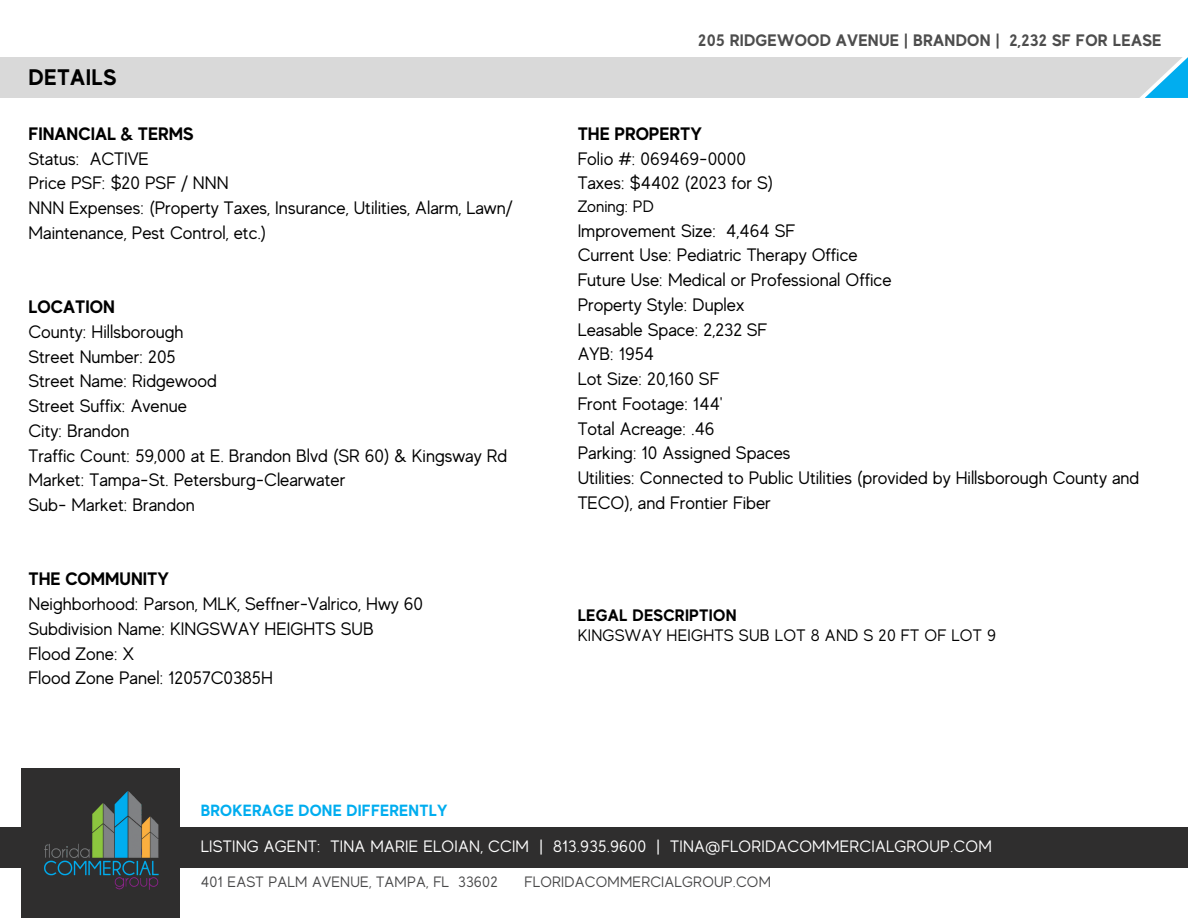
<style>
.page{position:relative;width:1188px;height:918px;background:#fff}
.page>*{position:absolute;margin:0;border:0;box-sizing:border-box;transform-origin:0 0}
.t1{font:700 22.5px "MADE Evolve Sans";letter-spacing:.02em;color:#000}
.t2{font:18px/24.8px "MADE Evolve Sans";color:#000}
.t3{font:16.65px/20.2px "MADE Evolve Sans";letter-spacing:.015em;color:#000}
.t4{font:700 16.65px "MADE Evolve Sans";letter-spacing:.015em;color:#4d4d4d}
.t5{font:16.5px "MADE Evolve Sans";letter-spacing:.015em;color:#fff}
.t6{font:16.5px "MADE Evolve Sans";color:#000}
.t7{font:700 16.2px "MADE Evolve Sans";letter-spacing:.015em;color:#00adef}
.t8{font:15px "MADE Evolve Sans";letter-spacing:.015em;color:#484849}
.s1{font-weight:700}
</style>
<div class="page">
<div style="left:22px;top:768px;width:158px;height:150px;background:#2f2e2e"></div>
<div style="left:0;top:828px;width:1188px;height:40px;background:#2f2e2e"></div>
<img style="left:44px;top:791px;width:115px;height:99px">
<div style="left:0;top:58px;width:1188px;height:40px;background:#d9d9d9"></div>
<svg style="left:1139px;top:57px;width:6px;height:41px"></svg>
<svg style="left:1145px;top:57px;width:43px;height:41px"></svg>
<h4 class="t1" style="left:29px;top:64px;width:89px">DETAILS</h4>
<h3 class="t2" style="left:29px;top:121px;width:486px"><span class="s1">FINANCIAL &amp; TERMS<br></span>Status: ACTIVE<br>Price PSF: $20 PSF / NNN<br>NNN Expenses: (Property Taxes, Insurance, Utilities, Alarm, Lawn/<br>Maintenance, Pest Control, etc.)</h3>
<p class="t2" style="left:29px;top:295px;width:480px"><span class="s1">LOCATION<br></span>County: Hillsborough<br>Street Number: 205<br>Street Name: Ridgewood<br>Street Suffix: Avenue<br>City: Brandon<br>Traffic Count: 59,000 at E. Brandon Blvd (SR 60) &amp; Kingsway Rd<br>Market: Tampa-St. Petersburg-Clearwater<br>Sub- Market: Brandon</p>
<h5 class="t2" style="left:29px;top:567px;width:396px"><span class="s1">THE COMMUNITY<br></span>Neighborhood: Parson, MLK, Seffner-Valrico, Hwy 60<br>Subdivision Name: KINGSWAY HEIGHTS SUB<br>Flood Zone: X<br>Flood Zone Panel: 12057C0385H</h5>
<h4 class="t7" style="left:201px;top:801px;width:248px">BROKERAGE DONE DIFFERENTLY</h4>
<p class="t4" style="left:698px;top:31px;width:465px">205 RIDGEWOOD AVENUE | BRANDON | 2,232 SF FOR LEASE</p>
<p class="t2" style="left:578px;top:121px;width:197px"><span class="s1">THE PROPERTY<br></span>Folio #: 069469-0000<br>Taxes: $4402 (2023 for S)</p>
<p class="t6" style="left:578px;top:197px;width:78px">Zoning: PD</p>
<p class="t2" style="left:578px;top:218px;width:563px">Improvement Size: 4,464 SF<br>Current Use: Pediatric Therapy Office<br>Future Use: Medical or Professional Office<br>Property Style: Duplex<br>Leasable Space: 2,232 SF<br>AYB: 1954<br>Lot Size: 20,160 SF<br>Front Footage: 144'<br>Total Acreage: .46<br>Parking: 10 Assigned Spaces<br>Utilities: Connected to Public Utilities (provided by Hillsborough County and<br>TECO), and Frontier Fiber</p>
<h3 class="t3" style="left:578px;top:605px;width:420px"><span class="s1">LEGAL DESCRIPTION<br></span>KINGSWAY HEIGHTS SUB LOT 8 AND S 20 FT OF LOT 9</h3>
<h4 class="t5" style="left:201px;top:837px;width:793px">LISTING AGENT: TINA MARIE ELOIAN, CCIM | 813.935.9600 | TINA@FLORIDACOMMERCIALGROUP.COM</h4>
<h4 class="t8" style="left:201px;top:874px;width:298px">401 EAST PALM AVENUE, TAMPA, FL 33602</h4>
<h4 class="t8" style="left:525px;top:874px;width:248px">FLORIDACOMMERCIALGROUP.COM</h4>
</div>
